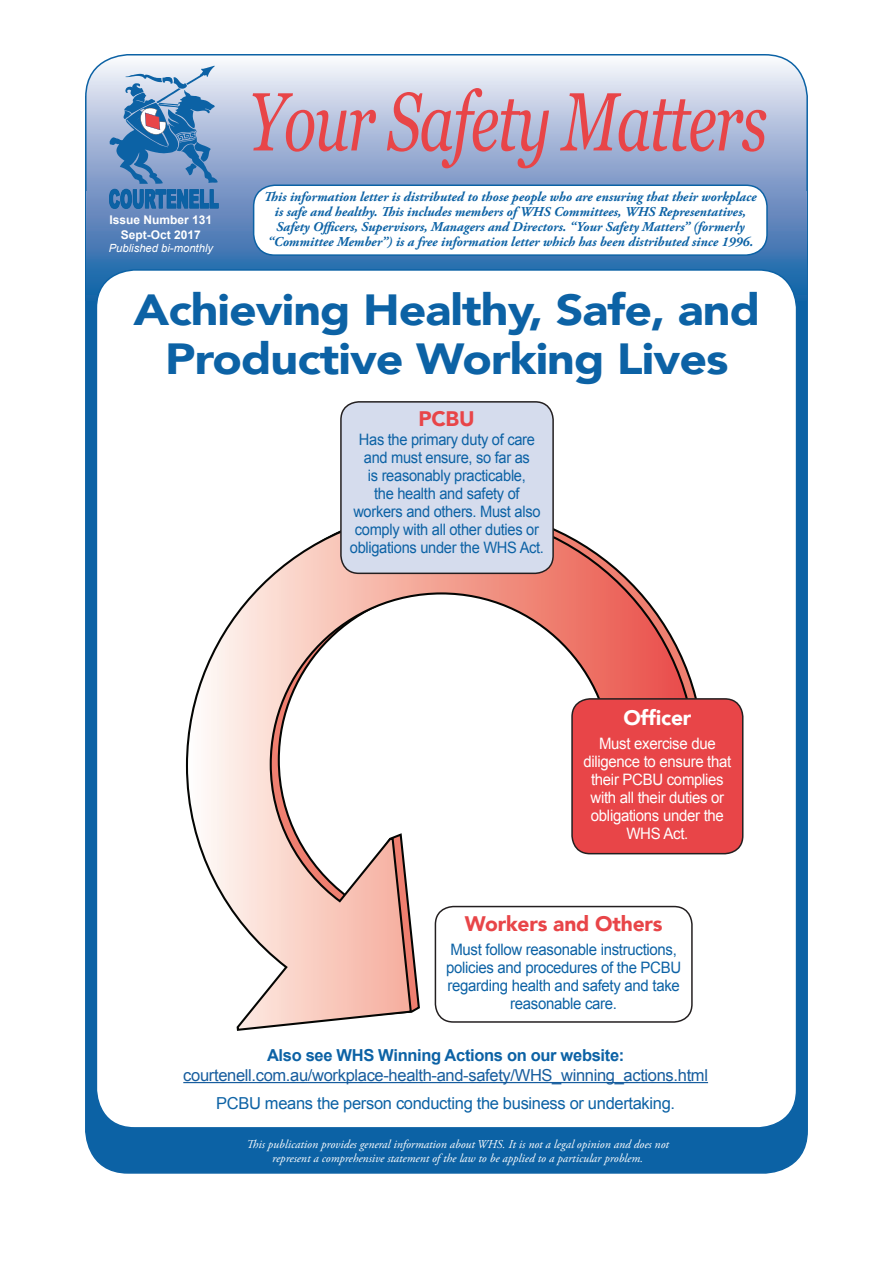
<style>
.page{position:relative;width:893px;height:1263px;background:#fff}
.page>*{position:absolute;margin:0;border:0;box-sizing:border-box;transform-origin:0 0}
.t1{font:italic 82.5px "Georgia";letter-spacing:-.025em;color:#e84548;scale:.73 1}
.t2{font:900 43.5px/48.6px "Avenir";letter-spacing:-.02em;color:#0c62a5;text-align:center;scale:1.11 1}
.t3{font:900 21px "Avenir";letter-spacing:-.01em;color:#e84548}
.t4{font:900 21px "Avenir";letter-spacing:-.01em;color:#fff}
.t5{font:16.5px "Arial";letter-spacing:-.02em;color:#175d9e}
.t6{font:16.5px "Arial";letter-spacing:-.02em;color:#0c62a5}
.t7{font:700 16.5px "Arial";letter-spacing:-.02em;color:#0c62a5}
.t8{font:15.75px/18px "Arial";letter-spacing:-.02em;color:#0c62a5;text-align:center;scale:.93 1}
.t9{font:15.75px/18px "Arial";letter-spacing:-.02em;color:#0c62a5;text-align:center;scale:.95 1}
.t10{font:15.75px/18px "Arial";letter-spacing:-.02em;color:#fff;text-align:center;scale:.95 1}
.t11{font:italic 700 13.5px/15px "Adobe Garamond Pro";color:#0c62a5;text-align:center}
.t12{font:italic 12px/14.4px "Adobe Garamond Pro";color:#fff;text-align:center}
.t13{font:700 12px/14.4px "Arial";color:#fff;text-align:center}
.t14{font:italic 11.25px "Arial";color:#fff}
</style>
<div class="page">
<div style="left:86px;top:205px;width:721px;height:968px;background:#0c62a5;border-radius:43px"></div>
<svg style="left:86px;top:55px;width:721px;height:241px;background:#bac7e1"></svg>
<svg style="left:87px;top:191px;width:719px;height:105px;background:#4279b4"></svg>
<div style="left:96px;top:270px;width:700px;height:858px;background:#fff;border-radius:38px"></div>
<div style="left:254px;top:185px;width:513px;height:70px;background:#fff;border-radius:21px"></div>
<div style="left:253px;top:184px;width:515px;height:72px;border:2px solid #0c62a5;border-radius:21px"></div>
<svg style="left:109px;top:66px;width:109px;height:143px;background:#7199c5"></svg>
<svg style="left:185px;top:528px;width:513px;height:503px"></svg>
<div style="left:341px;top:402px;width:212px;height:171px;background:#d5dced;border-radius:18px"></div>
<div style="left:340px;top:401px;width:214px;height:173px;border:2px solid #231f20;border-radius:18px"></div>
<div style="left:435px;top:906px;width:257px;height:116px;background:#fff;border-radius:18px"></div>
<div style="left:435px;top:906px;width:258px;height:117px;border:2px solid #231f20;border-radius:18px"></div>
<div style="left:572px;top:699px;width:171px;height:155px;background:#e84548;border-radius:18px"></div>
<div style="left:571px;top:698px;width:172px;height:156px;border:2px solid #231f20;border-radius:18px"></div>
<hr style="left:183px;top:1082px;width:525px;height:1px;background:#175d9e">
<p class="t13" style="left:110px;top:213px;width:104px">Issue Number 131<br>Sept-Oct 2017</p>
<p class="t14" style="left:109px;top:241px;width:106px">Published bi-monthly</p>
<h1 class="t1" style="left:248px;top:62px;width:713px">Your Safety Matters</h1>
<p class="t11" style="left:264px;top:190px;width:494px">This information letter is distributed to those people who are ensuring that their workplace is safe and healthy. This includes members of WHS Committees, WHS Representatives, Safety Officers, Supervisors, Managers and Directors. “Your Safety Matters” (formerly “Committee Member”) is a free information letter which has been distributed since 1996.</p>
<h2 class="t2" style="left:134px;top:285px;width:566px">Achieving Healthy, Safe, and<br>Productive Working Lives</h2>
<h3 class="t3" style="left:418px;top:401px;width:58px">PCBU</h3>
<p class="t8" style="left:350px;top:431px;width:210px">Has the primary duty of care and must ensure, so far as<br>is reasonably practicable,<br>the health and safety of workers and others. Must also comply with all other duties or obligations under the WHS Act.</p>
<h3 class="t4" style="left:623px;top:700px;width:70px">Officer</h3>
<p class="t10" style="left:583px;top:735px;width:157px">Must exercise due diligence to ensure that their PCBU complies with all their duties or obligations under the<br>WHS Act.</p>
<h3 class="t3" style="left:465px;top:906px;width:199px">Workers and Others</h3>
<p class="t9" style="left:446px;top:940px;width:249px">Must follow reasonable instructions, policies and procedures of the PCBU regarding health and safety and take reasonable care.</p>
<p class="t7" style="left:267px;top:1045px;width:359px">Also see WHS Winning Actions on our website:</p>
<p class="t5" style="left:183px;top:1064px;width:526px">courtenell.com.au/workplace-health-and-safety/WHS_winning_actions.html</p>
<p class="t6" style="left:216px;top:1092px;width:460px">PCBU means the person conducting the business or undertaking.</p>
<p class="t12" style="left:246px;top:1137px;width:424px">This publication provides general information about WHS. It is not a legal opinion and does not represent a comprehensive statement of the law to be applied to a particular problem.</p>
</div>
